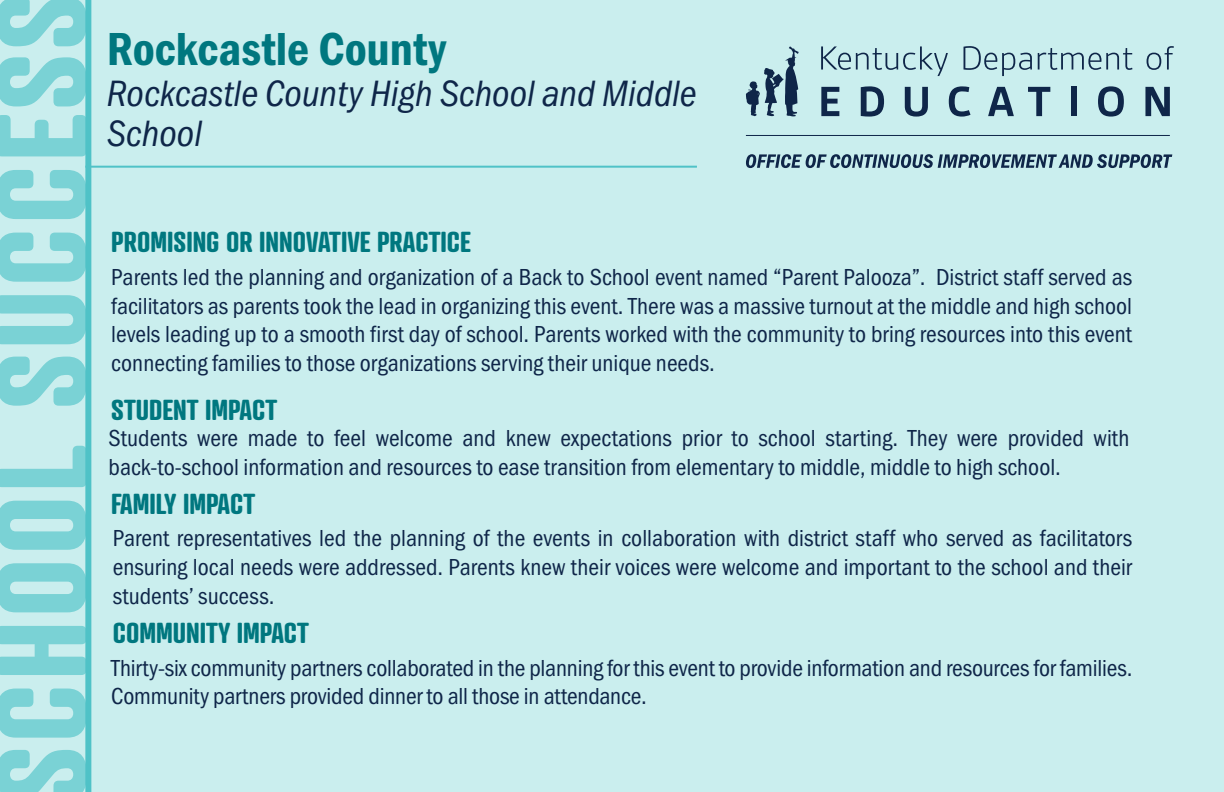
<style>
.page{position:relative;width:1224px;height:792px;background:#caeeee}
.page>*{position:absolute;margin:0;border:0;box-sizing:border-box;transform-origin:0 0}
.t1{font:700 124px "Atrament";letter-spacing:.03em;color:#7ad2d5}
.t2{font:48px "Franklin Gothic URW Con Dem";color:#00777f}
.t3{font:38px/40.6px "Franklin Gothic URW Con Boo Ita";color:#0f2649}
.t4{font:700 28px "Atrament";color:#00777f}
.t5{font:24px/28.8px "Franklin Gothic URW Cond";color:#0f2649}
</style>
<div class="page">
<svg style="left:821px;top:46px;width:127px;height:30px"></svg>
<svg style="left:964px;top:46px;width:68px;height:30px"></svg>
<svg style="left:1038px;top:48px;width:95px;height:22px"></svg>
<svg style="left:1147px;top:46px;width:27px;height:24px"></svg>
<svg style="left:821px;top:87px;width:18px;height:29px"></svg>
<svg style="left:861px;top:86px;width:23px;height:31px"></svg>
<svg style="left:905px;top:87px;width:23px;height:30px"></svg>
<svg style="left:949px;top:86px;width:22px;height:31px"></svg>
<svg style="left:988px;top:87px;width:26px;height:29px"></svg>
<svg style="left:1028px;top:87px;width:22px;height:29px"></svg>
<div style="left:1071px;top:87px;width:5px;height:29px;background:#0f2649"></div>
<svg style="left:1098px;top:86px;width:26px;height:31px"></svg>
<svg style="left:1145px;top:87px;width:25px;height:29px"></svg>
<svg style="left:746px;top:46px;width:53px;height:70px"></svg>
<svg style="left:746px;top:154px;width:426px;height:14px"></svg>
<hr style="left:746px;top:135px;width:424px;height:1px;background:#0f2649">
<hr style="left:85px;top:166px;width:612px;height:2px;background:#4fc2c7">
<div style="left:85px;top:0;width:6px;height:792px;background:#4fc2c7"></div>
<h1 class="t1" style="left:-38px;top:803px;width:811px;rotate:-90deg">SCHOOL SUCCESS</h1>
<h1 class="t2" style="left:107px;top:17px;width:341px">Rockcastle County</h1>
<h2 class="t3" style="left:107px;top:73px;width:591px">Rockcastle County High School and Middle<br>School</h2>
<h3 class="t4" style="left:111px;top:224px;width:361px">PROMISING OR INNOVATIVE PRACTICE</h3>
<p class="t5" style="left:111px;top:261px;width:1022px;text-align:justify">Parents led the planning and organization of a Back to School event named “Parent Palooza”. District staff served as facilitators as parents took the lead in organizing this event. There was a massive turnout at the middle and high school levels leading up to a smooth first day of school. Parents worked with the community to bring resources into this event connecting families to those organizations serving their unique needs.</p>
<h3 class="t4" style="left:111px;top:392px;width:167px">STUDENT IMPACT</h3>
<p class="t5" style="left:109px;top:422px;width:1022px">Students were made to feel welcome and knew expectations prior to school starting. They were provided with back-to-school information and resources to ease transition from elementary to middle, middle to high school.</p>
<h3 class="t4" style="left:111px;top:486px;width:145px">FAMILY IMPACT</h3>
<p class="t5" style="left:113px;top:522px;width:1021px;text-align:justify">Parent representatives led the planning of the events in collaboration with district staff who served as facilitators ensuring local needs were addressed. Parents knew their voices were welcome and important to the school and their students’ success.</p>
<h3 class="t4" style="left:113px;top:615px;width:198px">COMMUNITY IMPACT</h3>
<p class="t5" style="left:111px;top:652px;width:1023px">Thirty-six community partners collaborated in the planning for this event to provide information and resources for families.<br>Community partners provided dinner to all those in attendance.</p>
</div>
